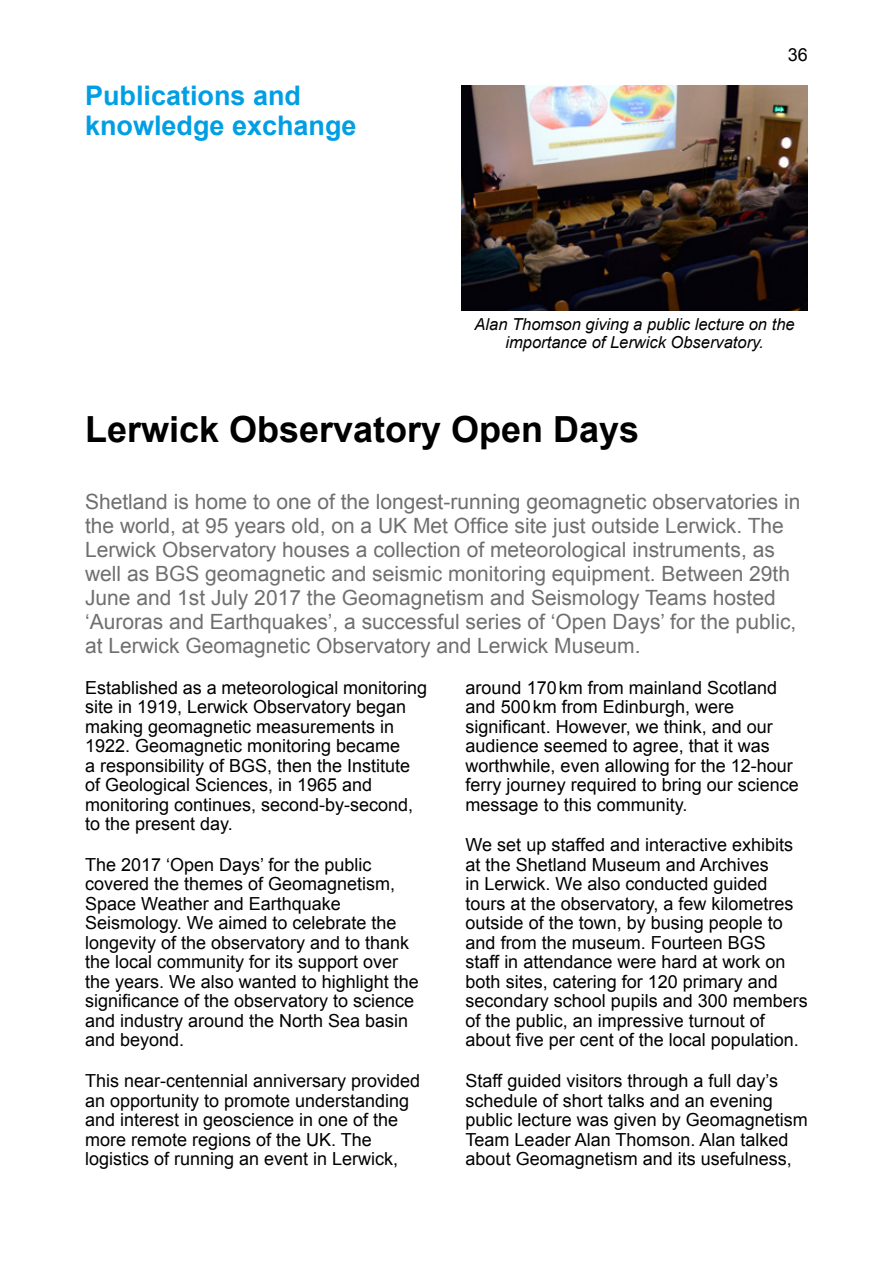
<style>
.page{position:relative;width:893px;height:1263px;background:#fff}
.page>*{position:absolute;margin:0;border:0;box-sizing:border-box;transform-origin:0 0}
.t1{font:700 36px "Arial";color:#000}
.t2{font:700 27px/30px "Arial";color:#009fe3}
.t3{font:21px/24px "Arial";color:#706f6f}
.body_text{font:18px/19.5px "Arial";color:#000}
.t4{font:italic 16.5px/18px "Arial";color:#000;text-align:center}
</style>
<div class="page">
<img style="left:461px;top:85px;width:347px;height:225px">
<p class="t2" style="left:85px;top:81px;width:273px">Publications and knowledge exchange</p>
<p class="body_text" style="left:788px;top:45px;width:22px">36</p>
<p class="t4" style="left:475px;top:316px;width:322px">Alan Thomson giving a public lecture on the importance of Lerwick Observatory.</p>
<p class="t1" style="left:85px;top:406px;width:556px">Lerwick Observatory Open Days</p>
<p class="t3" style="left:85px;top:490px;width:717px">Shetland is home to one of the longest-running geomagnetic observatories in the world, at 95 years old, on a UK Met Office site just outside Lerwick. The Lerwick Observatory houses a collection of meteorological instruments, as well as BGS geomagnetic and seismic monitoring equipment. Between 29th June and 1st July 2017 the Geomagnetism and Seismology Teams hosted ‘Auroras and Earthquakes’, a successful series of ‘Open Days’ for the public, at Lerwick Geomagnetic Observatory and Lerwick Museum.</p>
<p class="body_text" style="left:85px;top:678px;width:344px">Established as a meteorological monitoring site in 1919, Lerwick Observatory began making geomagnetic measurements in 1922. Geomagnetic monitoring became<br>a responsibility of BGS, then the Institute of Geological Sciences, in 1965 and monitoring continues, second-by-second, to the present day.</p>
<p class="body_text" style="left:85px;top:855px;width:335px">The 2017 ‘Open Days’ for the public covered the themes of Geomagnetism, Space Weather and Earthquake Seismology. We aimed to celebrate the longevity of the observatory and to thank the local community for its support over the years. We also wanted to highlight the significance of the observatory to science and industry around the North Sea basin and beyond.</p>
<p class="body_text" style="left:85px;top:1071px;width:337px">This near-centennial anniversary provided an opportunity to promote understanding and interest in geoscience in one of the more remote regions of the UK. The logistics of running an event in Lerwick,</p>
<p class="body_text" style="left:466px;top:678px;width:335px">around 170km from mainland Scotland and 500km from Edinburgh, were significant. However, we think, and our audience seemed to agree, that it was worthwhile, even allowing for the 12-hour ferry journey required to bring our science message to this community.</p>
<p class="body_text" style="left:466px;top:835px;width:344px">We set up staffed and interactive exhibits at the Shetland Museum and Archives<br>in Lerwick. We also conducted guided tours at the observatory, a few kilometres outside of the town, by busing people to and from the museum. Fourteen BGS<br>staff in attendance were hard at work on both sites, catering for 120 primary and secondary school pupils and 300 members of the public, an impressive turnout of about five per cent of the local population.</p>
<p class="body_text" style="left:466px;top:1071px;width:344px">Staff guided visitors through a full day’s schedule of short talks and an evening public lecture was given by Geomagnetism Team Leader Alan Thomson. Alan talked about Geomagnetism and its usefulness,</p>
</div>
